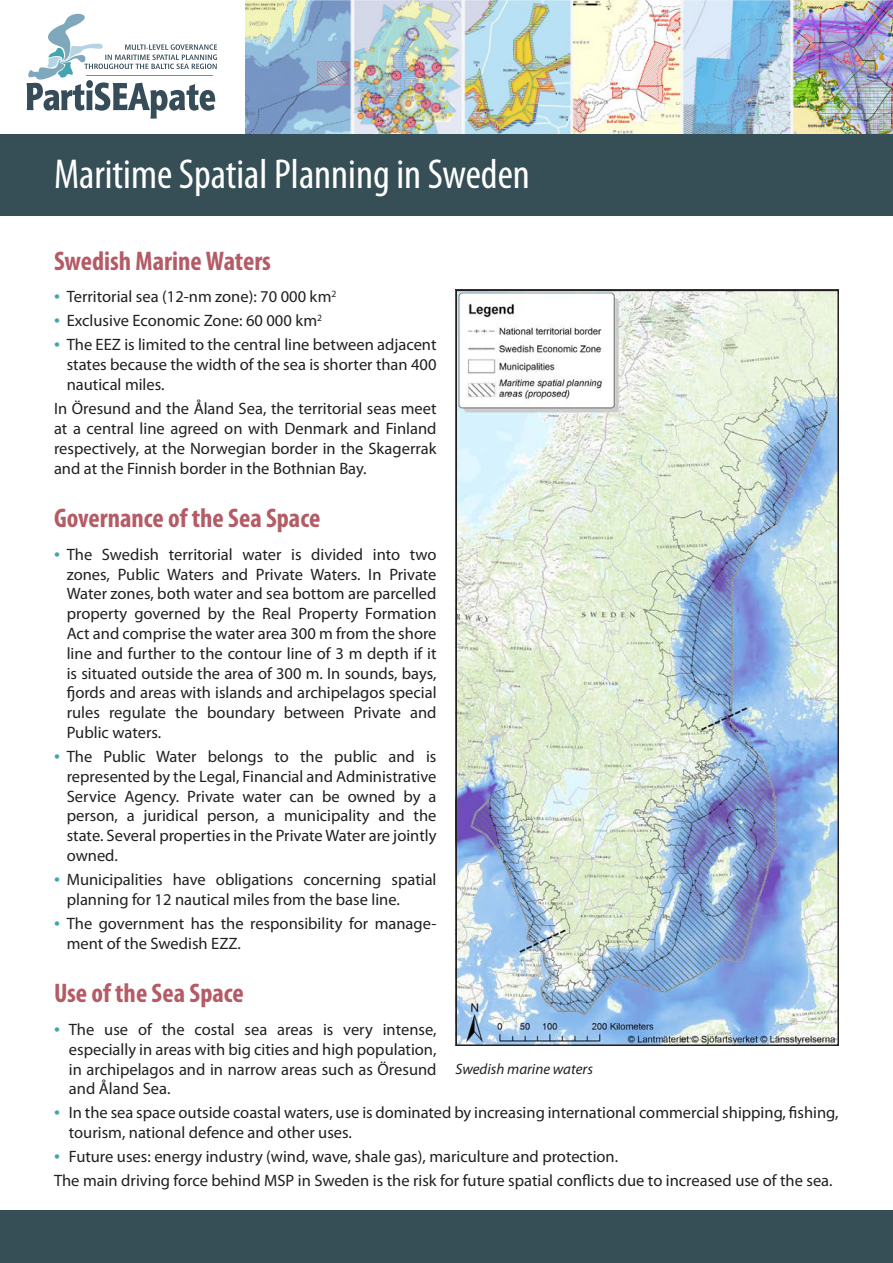
<style>
.page{position:relative;width:893px;height:1263px;background:#fff}
.page>*{position:absolute;margin:0;border:0;box-sizing:border-box;transform-origin:0 0}
.t1{font:condensed 42px "Myriad Pro";color:#fff}
.t2{font:700 condensed 27px "Myriad Pro";color:#b45b66}
.t3{font:16.5px/19.8px "Myriad Pro";color:#231f20;text-align:justify}
.t4{font:italic 15px "Myriad Pro";color:#231f20}
.s1{font-size:21px;color:#3fa7aa}
</style>
<div class="page">
<img style="left:246px;top:0;width:647px;height:134px">
<div style="left:0;top:134px;width:893px;height:81px;background:#364f56"></div>
<div style="left:0;top:1210px;width:893px;height:53px;background:#364f56"></div>
<svg style="left:26px;top:13px;width:191px;height:106px"></svg>
<img style="left:458px;top:293px;width:378px;height:750px">
<div style="left:455px;top:290px;width:384px;height:756px;border:2px solid #231f20"></div>
<p class="t1" style="left:54px;top:149px;width:477px">Maritime Spatial Planning in Sweden</p>
<p class="t2" style="left:54px;top:244px;width:219px">Swedish Marine Waters</p>
<p class="t3" style="left:54px;top:287px;width:284px"><span class="s1">•</span> Territorial sea (12-nm zone): 70 000 km<sup>2</sup></p>
<p class="t3" style="left:54px;top:311px;width:270px"><span class="s1">•</span> Exclusive Economic Zone: 60 000 km<sup>2</sup></p>
<p class="t3" style="left:67px;top:335px;width:371px;text-indent:-13px"><span class="s1">•</span> The EEZ is limited to the central line between adjacent states because the width of the sea is shorter than 400 nautical miles.</p>
<p class="t3" style="left:54px;top:398px;width:384px">In Öresund and the Åland Sea, the territorial seas meet at a central line agreed on with Denmark and Finland respectively, at the Norwegian border in the Skagerrak and at the Finnish border in the Bothnian Bay.</p>
<p class="t2" style="left:54px;top:501px;width:268px">Governance of the Sea Space</p>
<p class="t3" style="left:67px;top:544px;width:371px;text-indent:-13px"><span class="s1">•</span> The Swedish territorial water is divided into two zones, Public Waters and Private Waters. In Private Water zones, both water and sea bottom are parcelled property governed by the Real Property Formation Act and comprise the water area 300 m from the shore line and further to the contour line of 3 m depth if it is situated outside the area of 300 m. In sounds, bays, fjords and areas with islands and archipelagos special rules regulate the boundary between Private and Public waters.</p>
<p class="t3" style="left:67px;top:746px;width:371px;text-indent:-13px"><span class="s1">•</span> The Public Water belongs to the public and is represented by the Legal, Financial and Administrative Service Agency. Private water can be owned by a person, a juridical person, a municipality and the state. Several properties in the Private Water are jointly owned.</p>
<p class="t3" style="left:67px;top:869px;width:371px;text-indent:-13px"><span class="s1">•</span> Municipalities have obligations concerning spatial planning for 12 nautical miles from the base line.</p>
<p class="t3" style="left:67px;top:913px;width:371px;text-indent:-13px"><span class="s1">•</span> The government has the responsibility for manage&shy;ment of the Swedish EZZ.</p>
<p class="t2" style="left:54px;top:976px;width:191px">Use of the Sea Space</p>
<p class="t3" style="left:69px;top:1019px;width:369px;text-indent:-15px"><span class="s1">•</span> The use of the costal sea areas is very intense, especially in areas with big cities and high population, in archipelagos and in narrow areas such as Öresund and Åland Sea.</p>
<p class="t3" style="left:69px;top:1103px;width:771px;text-indent:-15px"><span class="s1">•</span> In the sea space outside coastal waters, use is dominated by increasing international commercial shipping, fishing, tourism, national defence and other uses.</p>
<p class="t3" style="left:54px;top:1146px;width:566px"><span class="s1">•</span> Future uses: energy industry (wind, wave, shale gas), mariculture and protection.</p>
<p class="t3" style="left:54px;top:1170px;width:780px">The main driving force behind MSP in Sweden is the risk for future spatial conflicts due to increased use of the sea.</p>
<p class="t4" style="left:455px;top:1059px;width:139px">Swedish marine waters</p>
</div>
